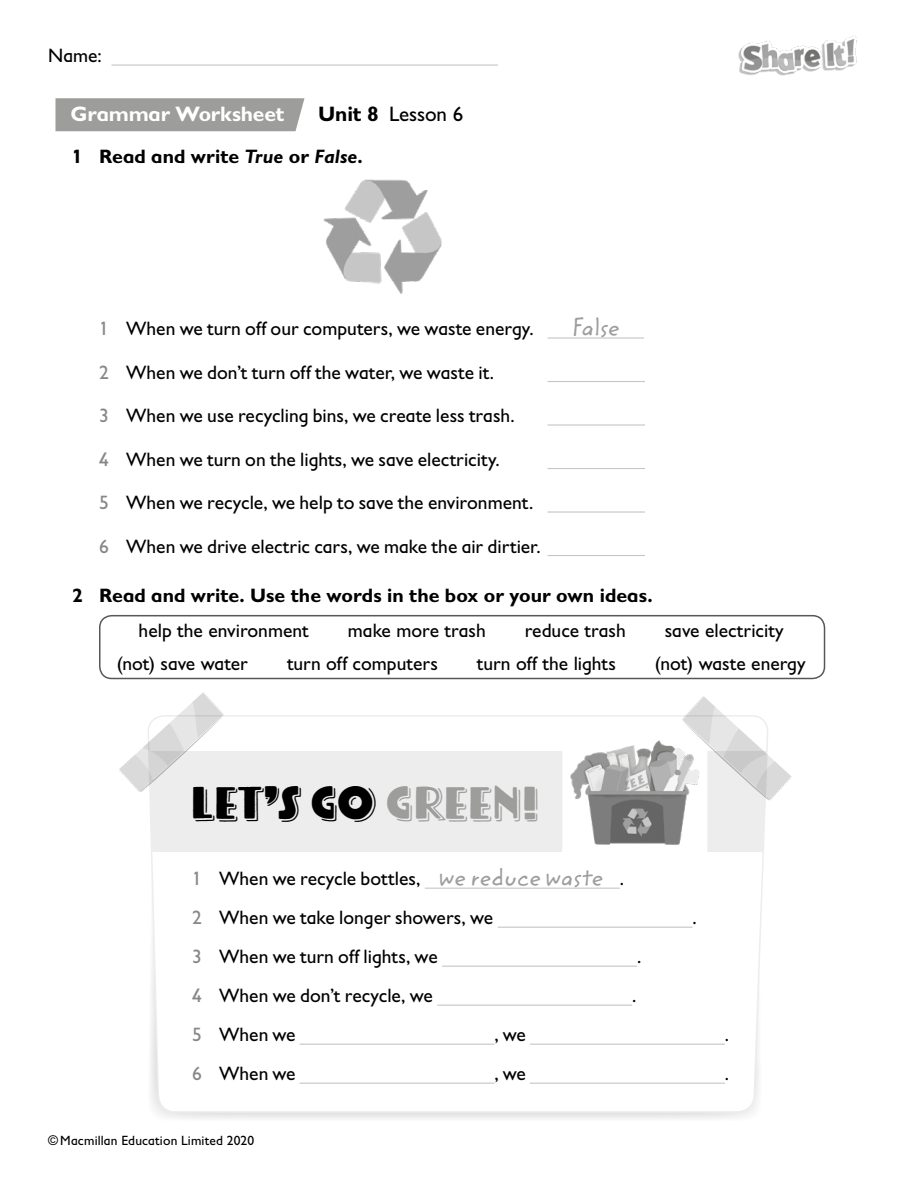
<style>
.page{position:relative;width:918px;height:1188px;background:#fff}
.page>*{position:absolute;margin:0;border:0;box-sizing:border-box;transform-origin:0 0}
.t1{font:46.5px "Tomarik Display Shadow";letter-spacing:-.095em;color:#000}
.Numbered_Text_indent{font:24px "Zemke Hand ITC Std";letter-spacing:-.015em;color:#9d9d9c}
.t2{font:700 21px "Gill Infant";letter-spacing:-.01em;color:#fff}
.Head_A{font:21px "Gill Infant";letter-spacing:-.005em;color:#000}
.Numbered_Text_indent-2{font:19.5px "Gill Infant";color:#000}
.Wordpool{font:19.5px "Gill Infant";color:#000}
.Rubric{font:700 19.5px "Gill Infant";color:#000}
.t3{font:13.5px "Gill Infant";letter-spacing:.015em;color:#000}
.s1{font-style:italic}
.s2{font-weight:700}
.s3{color:#878787}
.s4{color:#9d9d9c}
.s5{font-family:"Zemke Hand ITC Std";font-size:24px;color:#9d9d9c}
</style>
<div class="page">
<hr style="left:111px;top:64px;width:387px;height:2px;background:#c6c6c6">
<div style="left:56px;top:98px;width:248px;height:33px;background:#9d9d9c"></div>
<hr style="left:548px;top:337px;width:96px;height:2px;background:#c6c6c6">
<hr style="left:548px;top:381px;width:97px;height:1px;background:#c6c6c6">
<hr style="left:548px;top:424px;width:97px;height:2px;background:#c6c6c6">
<hr style="left:548px;top:468px;width:97px;height:1px;background:#c6c6c6">
<hr style="left:548px;top:511px;width:97px;height:2px;background:#c6c6c6">
<hr style="left:548px;top:555px;width:97px;height:1px;background:#c6c6c6">
<img style="left:323px;top:179px;width:119px;height:115px">
<svg style="left:149px;top:715px;width:615px;height:404px"></svg>
<svg style="left:119px;top:692px;width:106px;height:101px"></svg>
<div style="left:99px;top:615px;width:726px;height:64px;border:2px solid #575756;border-radius:12px"></div>
<hr style="left:425px;top:888px;width:195px;height:1px;background:#c6c6c6">
<hr style="left:498px;top:927px;width:195px;height:1px;background:#c6c6c6">
<hr style="left:442px;top:966px;width:195px;height:1px;background:#c6c6c6">
<hr style="left:437px;top:1005px;width:195px;height:1px;background:#c6c6c6">
<hr style="left:300px;top:1044px;width:195px;height:1px;background:#c6c6c6">
<hr style="left:530px;top:1044px;width:195px;height:1px;background:#c6c6c6">
<hr style="left:300px;top:1083px;width:195px;height:1px;background:#c6c6c6">
<hr style="left:530px;top:1083px;width:195px;height:1px;background:#c6c6c6">
<svg style="left:562px;top:696px;width:230px;height:164px"></svg>
<img style="left:558px;top:738px;width:149px;height:116px">
<img style="left:739px;top:35px;width:118px;height:41px">
<p class="Numbered_Text_indent-2" style="left:48px;top:44px;width:55px">Name:</p>
<p class="t2" style="left:70px;top:101px;width:215px">Grammar Worksheet</p>
<p class="Rubric" style="left:72px;top:145px;width:292px">1 Read and write <span class="s1">True</span> or <span class="s1">False</span>.</p>
<p class="Head_A" style="left:318px;top:102px;width:147px"><span class="s2">Unit 8</span> Lesson 6</p>
<p class="Numbered_Text_indent-2" style="left:99px;top:317px;width:436px"><span class="s3">1</span> When we turn off our computers, we waste energy.</p>
<p class="Numbered_Text_indent" style="left:572px;top:310px;width:50px">False</p>
<p class="Numbered_Text_indent-2" style="left:99px;top:361px;width:397px"><span class="s3">2</span> When we don’t turn off the water, we waste it.</p>
<p class="Numbered_Text_indent-2" style="left:99px;top:404px;width:417px"><span class="s3">3</span> When we use recycling bins, we create less trash.</p>
<p class="Numbered_Text_indent-2" style="left:99px;top:448px;width:402px"><span class="s3">4</span> When we turn on the lights, we save electricity.</p>
<p class="Numbered_Text_indent-2" style="left:99px;top:491px;width:436px"><span class="s3">5</span> When we recycle, we help to save the environment.</p>
<p class="Numbered_Text_indent-2" style="left:99px;top:535px;width:443px"><span class="s3">6</span> When we drive electric cars, we make the air dirtier.</p>
<p class="Rubric" style="left:72px;top:584px;width:582px">2 Read and write. Use the words in the box or your own ideas.</p>
<p class="Wordpool" style="left:139px;top:619px;width:172px">help the environment</p>
<p class="Wordpool" style="left:348px;top:619px;width:139px">make more trash</p>
<p class="Wordpool" style="left:525px;top:619px;width:103px">reduce trash</p>
<p class="Wordpool" style="left:665px;top:619px;width:121px">save electricity</p>
<p class="Wordpool" style="left:117px;top:652px;width:133px">(not) save water</p>
<p class="Wordpool" style="left:287px;top:652px;width:152px">turn off computers</p>
<p class="Wordpool" style="left:477px;top:652px;width:140px">turn off the lights</p>
<p class="Wordpool" style="left:655px;top:652px;width:152px">(not) waste energy</p>
<p class="t1" style="left:187px;top:762px;width:354px">LET’S GO <span class="s4">GREEN!</span></p>
<p class="Numbered_Text_indent-2" style="left:192px;top:867px;width:434px"><span class="s3">1</span> When we recycle bottles, <span class="s5">we reduce waste</span> .</p>
<p class="Numbered_Text_indent-2" style="left:192px;top:906px;width:303px"><span class="s3">2</span> When we take longer showers, we</p>
<p class="Numbered_Text_indent-2" style="left:693px;top:906px;width:6px">.</p>
<p class="Numbered_Text_indent-2" style="left:192px;top:945px;width:247px"><span class="s3">3</span> When we turn off lights, we</p>
<p class="Numbered_Text_indent-2" style="left:637px;top:945px;width:6px">.</p>
<p class="Numbered_Text_indent-2" style="left:192px;top:984px;width:242px"><span class="s3">4</span> When we don’t recycle, we</p>
<p class="Numbered_Text_indent-2" style="left:632px;top:984px;width:6px">.</p>
<p class="Numbered_Text_indent-2" style="left:192px;top:1023px;width:105px"><span class="s3">5</span> When we</p>
<p class="Numbered_Text_indent-2" style="left:495px;top:1023px;width:33px">, we</p>
<p class="Numbered_Text_indent-2" style="left:725px;top:1023px;width:6px">.</p>
<p class="Numbered_Text_indent-2" style="left:192px;top:1062px;width:105px"><span class="s3">6</span> When we</p>
<p class="Numbered_Text_indent-2" style="left:495px;top:1062px;width:33px">, we</p>
<p class="Numbered_Text_indent-2" style="left:725px;top:1062px;width:6px">.</p>
<p class="t3" style="left:48px;top:1133px;width:208px">© Macmillan Education Limited 2020</p>
</div>
